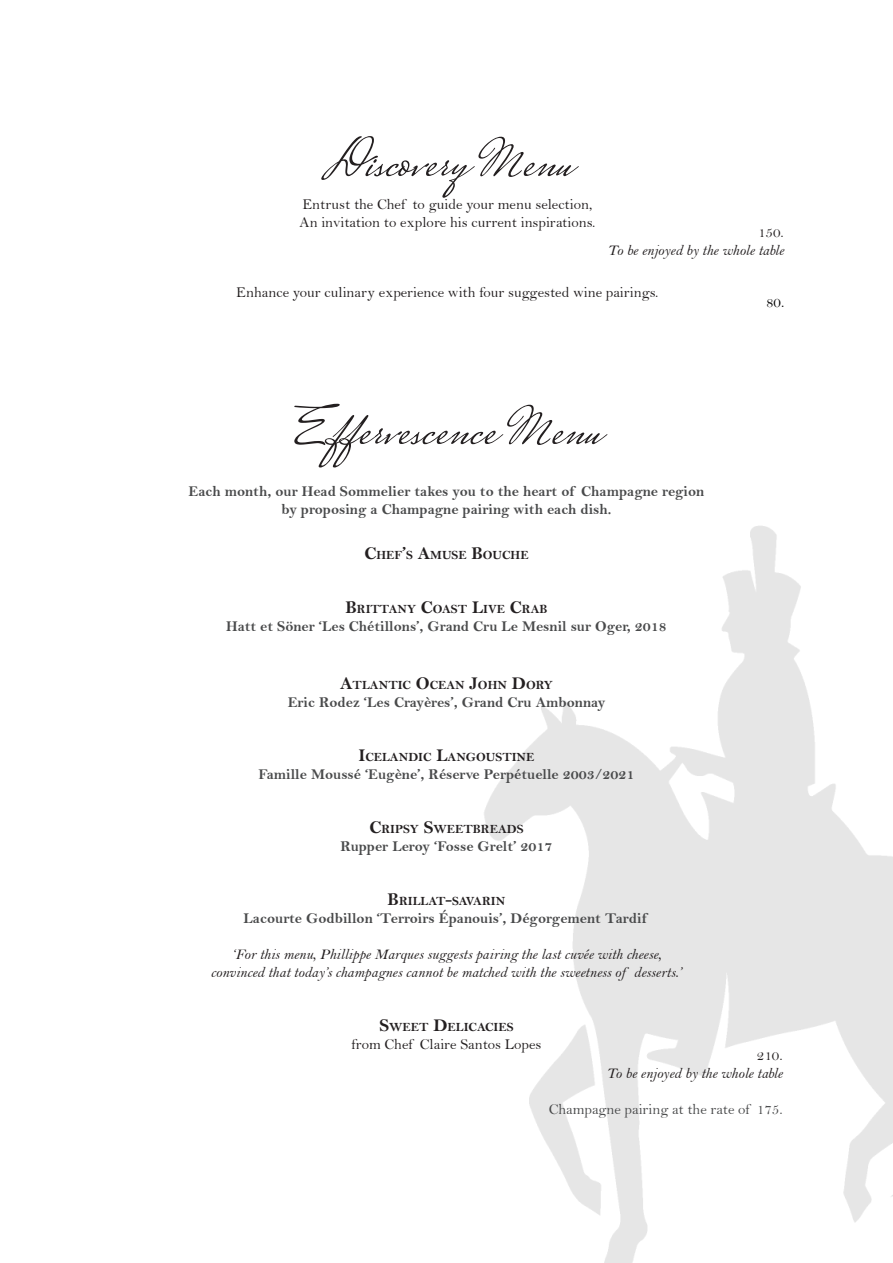
<style>
.page{position:relative;width:893px;height:1263px;background:#fff}
.page>*{position:absolute;margin:0;border:0;box-sizing:border-box;transform-origin:0 0}
.t1{font:54px "Mrs Saint Delafield";color:#231f20}
.t2{font:15px/18px "Bell MT Bold";color:#494a4b;text-align:center}
.t3{font:15px/18px "Bell MT Italic";color:#231f20;text-align:center}
.t4{font:15px "Bell";color:#231f20}
.t5{font:15px "Bell";color:#494a4b}
.t6{font:15px "Bell";color:#000001}
.t7{font:14.25px "Bell";color:#231f20;scale:1.05 1}
.t8{font:12.6px "Bell MT Bold";color:#231f20}
.s1{font-size:18px}
</style>
<div class="page">
<img style="left:484px;top:526px;width:409px;height:737px">
<p class="t1" style="left:321px;top:125px;width:252px">Discovery Menu</p>
<p class="t4" style="left:302px;top:195px;width:291px">Entrust the Chef to guide your menu selection,</p>
<p class="t4" style="left:299px;top:213px;width:297px">An invitation to explore his current inspirations.</p>
<p class="t7" style="left:758px;top:224px;width:26px">150.</p>
<p class="t3" style="left:608px;top:241px;width:178px">To be enjoyed by the whole table</p>
<p class="t4" style="left:236px;top:283px;width:424px">Enhance your culinary experience with four suggested wine pairings.</p>
<p class="t1" style="left:293px;top:393px;width:309px">Effervescence Menu</p>
<p class="t2" style="left:189px;top:482px;width:517px">Each month, our Head Sommelier takes you to the heart of Champagne region by proposing a Champagne pairing with each dish.</p>
<p class="t8" style="left:364px;top:548px;width:166px"><span class="s1">C</span>HEF<span class="s1">’</span>S <span class="s1">A</span>MUSE <span class="s1">B</span>OUCHE</p>
<p class="t8" style="left:345px;top:602px;width:30px"><span class="s1">B</span>RITTA</p>
<p class="t8" style="left:397px;top:602px;width:143px">NY <span class="s1">C</span>OAST <span class="s1">L</span>IVE <span class="s1">C</span>RAB</p>
<p class="t2" style="left:226px;top:617px;width:442px">Hatt et Söner ‘Les Chétillons’, Grand Cru Le Mesnil sur Oger, 2018</p>
<p class="t6" style="left:766px;top:293px;width:20px">80.</p>
<p class="t8" style="left:340px;top:677px;width:214px"><span class="s1">A</span>TLANTIC <span class="s1">O</span>CEAN <span class="s1">J</span>OHN <span class="s1">D</span>ORY</p>
<p class="t2" style="left:288px;top:693px;width:319px">Eric Rodez ‘Les Crayères’, Grand Cru Ambonnay</p>
<p class="t8" style="left:358px;top:749px;width:177px"><span class="s1">I</span>CELANDIC <span class="s1">L</span>ANGOUSTINE</p>
<p class="t2" style="left:258px;top:765px;width:378px">Famille Moussé ‘Eugène’, Réserve Perpétuelle 2003/2021</p>
<p class="t8" style="left:369px;top:821px;width:156px"><span class="s1">C</span>RIPSY <span class="s1">S</span>WEETBREADS</p>
<p class="t2" style="left:340px;top:837px;width:214px">Rupper Leroy ‘Fosse Grelt’ 2017</p>
<p class="t8" style="left:388px;top:893px;width:119px"><span class="s1">B</span>RILLAT<span class="s1">-</span>SAVARIN</p>
<p class="t2" style="left:243px;top:909px;width:405px">Lacourte Godbillon ‘Terroirs Épanouis’, Dégorgement Tardif</p>
<p class="t3" style="left:211px;top:945px;width:473px">‘For this menu, Phillippe Marques suggests pairing the last cuvée with cheese, convinced that today’s champagnes cannot be matched with the sweetness of desserts.’</p>
<p class="t8" style="left:379px;top:1019px;width:93px"><span class="s1">S</span>WEET <span class="s1">D</span>ELICACI</p>
<p class="t8" style="left:498px;top:1019px;width:17px">ES</p>
<p class="t4" style="left:352px;top:1035px;width:191px">from Chef Claire Santos Lopes</p>
<p class="t7" style="left:757px;top:1047px;width:26px">210.</p>
<p class="t3" style="left:606px;top:1064px;width:178px">To be enjoyed by the whole table</p>
<p class="t5" style="left:549px;top:1100px;width:235px">Champagne pairing at the rate of 175.</p>
</div>
